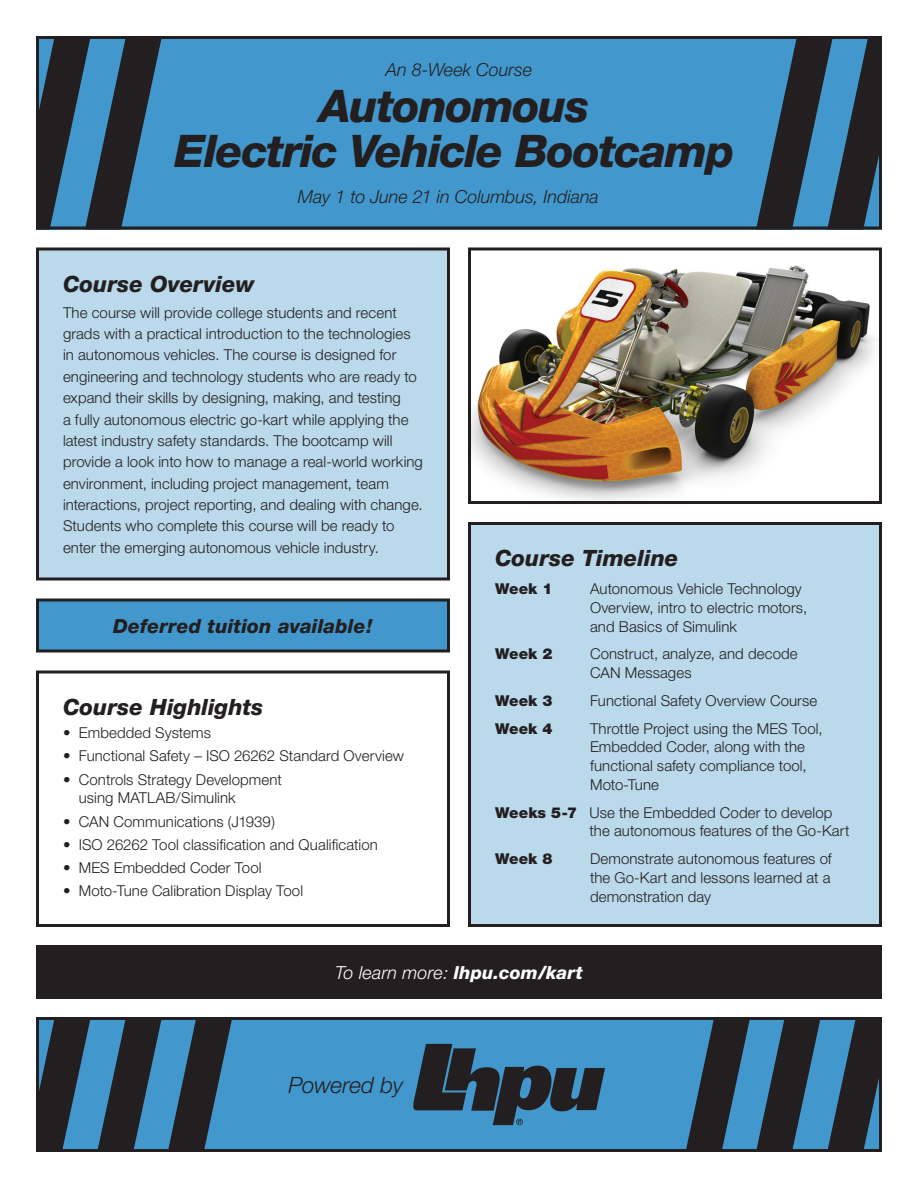
<style>
.page{position:relative;width:918px;height:1188px;background:#fff}
.page>*{position:absolute;margin:0;border:0;box-sizing:border-box;transform-origin:0 0}
.t1{font:italic 800 45px/45px "Helvetica Neue";letter-spacing:-.035em;color:#231f20;text-align:center}
.t2{font:italic 800 22.5px "Helvetica Neue";letter-spacing:-.005em;color:#231f20}
.t3{font:italic 300 22.5px "Helvetica Neue";letter-spacing:-.01em;color:#231f20}
.t4{font:italic 800 19.5px "Helvetica Neue";letter-spacing:.005em;color:#231f20}
.t5{font:italic 300 18px "Helvetica Neue";letter-spacing:-.005em;color:#231f20}
.t6{font:italic 800 18px "Helvetica Neue";letter-spacing:.01em;color:#fff}
.t7{font:300 15px/21.3px "Helvetica Neue";letter-spacing:.005em;color:#231f20}
.t8{font:900 15px "Helvetica Neue";letter-spacing:.01em;color:#231f20}
.s1{font-weight:900}
.s2{font-weight:300}
</style>
<div class="page">
<div style="left:36px;top:670px;width:414px;height:257px;border:3px solid #231f20"></div>
<div style="left:38px;top:249px;width:410px;height:330px;background:#bad9eb"></div>
<div style="left:36px;top:248px;width:414px;height:332px;border:3px solid #231f20"></div>
<div style="left:36px;top:36px;width:846px;height:194px;background:#4298cd"></div>
<div style="left:470px;top:524px;width:410px;height:402px;background:#bad9eb"></div>
<div style="left:468px;top:522px;width:414px;height:405px;border:3px solid #231f20"></div>
<img style="left:472px;top:265px;width:404px;height:235px">
<div style="left:468px;top:248px;width:414px;height:256px;border:3px solid #231f20"></div>
<div style="left:38px;top:600px;width:410px;height:51px;background:#4298cd"></div>
<div style="left:36px;top:598px;width:414px;height:54px;border:3px solid #231f20"></div>
<div style="left:36px;top:945px;width:846px;height:54px;background:#231f20"></div>
<div style="left:36px;top:1017px;width:846px;height:135px;background:#4298cd"></div>
<div style="left:36px;top:1017px;width:846px;height:135px;border:3px solid #231f20"></div>
<svg style="left:413px;top:1044px;width:192px;height:81px"></svg>
<svg style="left:97px;top:1017px;width:65px;height:135px"></svg>
<svg style="left:36px;top:1017px;width:55px;height:135px"></svg>
<svg style="left:168px;top:1017px;width:64px;height:135px"></svg>
<svg style="left:756px;top:1017px;width:65px;height:135px"></svg>
<svg style="left:827px;top:1017px;width:55px;height:135px"></svg>
<svg style="left:686px;top:1017px;width:64px;height:135px"></svg>
<svg style="left:40px;top:40px;width:121px;height:186px"></svg>
<svg style="left:756px;top:40px;width:122px;height:186px"></svg>
<div style="left:36px;top:36px;width:846px;height:194px;border:3px solid #231f20"></div>
<p class="t5" style="left:386px;top:59px;width:148px">An 8-Week Course</p>
<h1 class="t1" style="left:175px;top:84px;width:561px">Autonomous<br>Electric Vehicle Bootcamp</h1>
<p class="t5" style="left:298px;top:186px;width:303px">May 1 to June 21 in Columbus, Indiana</p>
<h2 class="t2" style="left:63px;top:270px;width:193px">Course Overview</h2>
<p class="t7" style="left:63px;top:301px;width:362px">The course will provide college students and recent grads with a practical introduction to the technologies in autonomous vehicles. The course is designed for engineering and technology students who are ready to expand their skills by designing, making, and testing<br>a fully autonomous electric go-kart while applying the latest industry safety standards. The bootcamp will provide a look into how to manage a real-world working environment, including project management, team interactions, project reporting, and dealing with change.<br>Students who complete this course will be ready to enter the emerging autonomous vehicle industry.</p>
<h3 class="t4" style="left:113px;top:614px;width:261px">Deferred tuition available!</h3>
<h2 class="t2" style="left:63px;top:693px;width:202px">Course Highlights</h2>
<p class="t7" style="left:63px;top:722px;width:149px">• Embedded Systems</p>
<p class="t7" style="left:63px;top:745px;width:342px">• Functional Safety – ISO 26262 Standard Overview</p>
<p class="t7" style="left:79px;top:770px;width:205px;line-height:18.8px;text-indent:-16px">• Controls Strategy Development using MATLAB/Simulink</p>
<p class="t7" style="left:63px;top:810px;width:214px">• CAN Communications (J1939)</p>
<p class="t7" style="left:63px;top:834px;width:316px">• ISO 26262 Tool classification and Qualification</p>
<p class="t7" style="left:63px;top:857px;width:200px">• MES Embedded Coder Tool</p>
<p class="t7" style="left:63px;top:880px;width:242px">• Moto-Tune Calibration Display Tool</p>
<h2 class="t2" style="left:495px;top:545px;width:185px">Course Timeline</h2>
<p class="t8" style="left:495px;top:580px;width:59px">Week 1</p>
<p class="t7" style="left:590px;top:579px;width:219px;line-height:18.8px">Autonomous Vehicle Technology<br>Overview, intro to electric motors, and Basics of Simulink</p>
<p class="t8" style="left:495px;top:645px;width:59px">Week 2</p>
<p class="t7" style="left:590px;top:644px;width:209px;line-height:18.8px">Construct, analyze, and decode<br>CAN Messages</p>
<p class="t8" style="left:495px;top:692px;width:59px">Week 3</p>
<p class="t7" style="left:590px;top:690px;width:229px">Functional Safety Overview Course</p>
<p class="t8" style="left:495px;top:719px;width:59px">Week 4</p>
<p class="t7" style="left:590px;top:719px;width:234px;line-height:18.8px">Throttle Project using the MES Tool,<br>Embedded Coder, along with the functional safety compliance tool,<br>Moto-Tune</p>
<p class="t7" style="left:590px;top:803px;width:262px;line-height:18.8px;text-indent:-95px"><span class="s1">Weeks 5-7</span> Use the Embedded Coder to develop the autonomous features of the Go-Kart</p>
<p class="t8" style="left:495px;top:850px;width:59px">Week 8</p>
<p class="t7" style="left:590px;top:849px;width:243px;line-height:18.8px;text-align:justify">Demonstrate autonomous features of the Go-Kart and lessons learned at a demonstration day</p>
<p class="t6" style="left:335px;top:962px;width:249px"><span class="s2">To learn more:</span> lhpu.com/kart</p>
<h2 class="t3" style="left:288px;top:1072px;width:116px">Powered by</h2>
</div>
